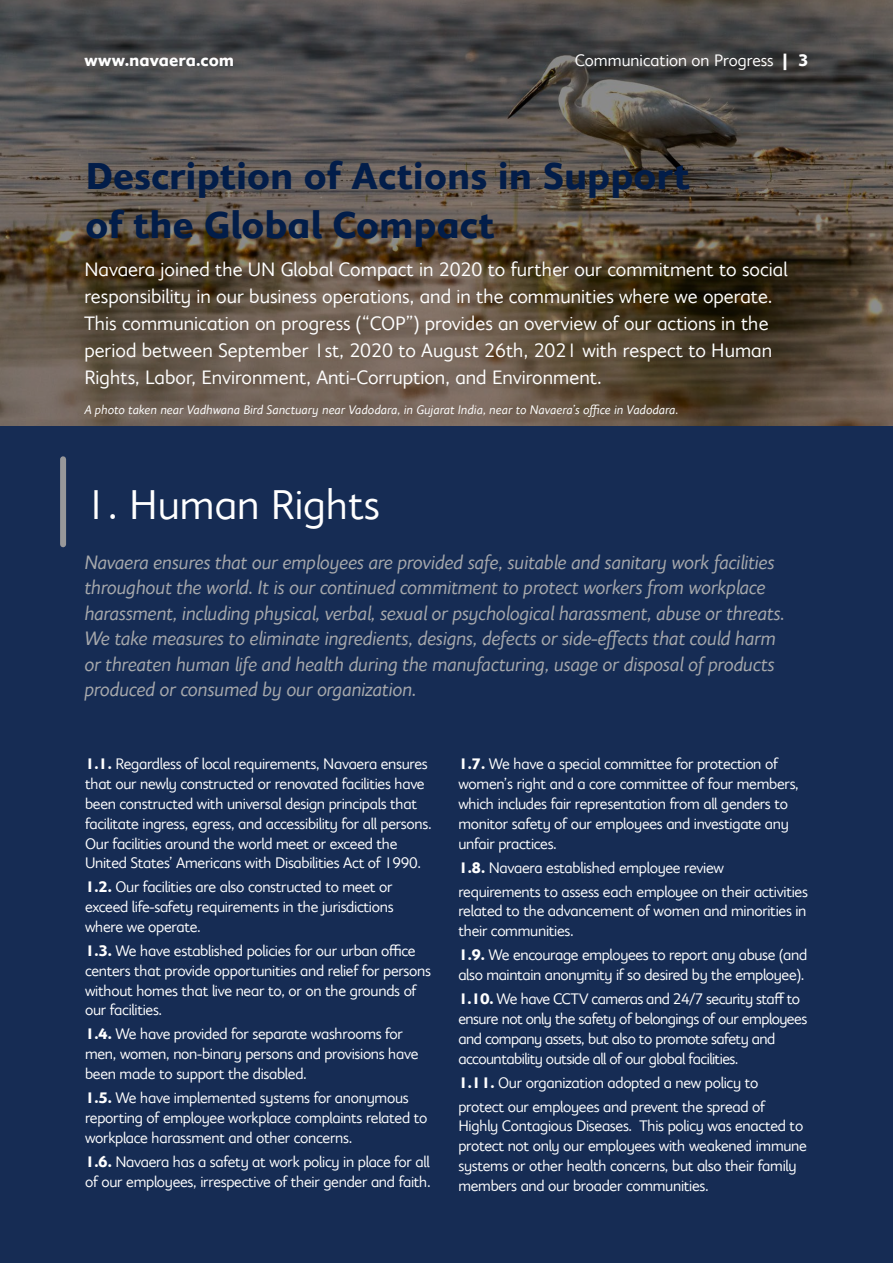
<style>
.page{position:relative;width:893px;height:1263px;background:#162c54}
.page>*{position:absolute;margin:0;border:0;box-sizing:border-box;transform-origin:0 0}
.t1{font:45px "Elisar DT Infant";color:#fff}
.t2{font:700 40.5px/49.5px "Elisar DT Infant";color:#021d49}
.t3{font:italic 21px/25.5px "Elisar DT Infant";letter-spacing:-.02em;color:#a7a9ac}
.t4{font:21px/27px "Elisar DT Infant";color:#fff}
.t5{font:18px "Elisar DT Infant";color:#fff}
.t6{font:700 18px "Elisar DT Infant";color:#fff}
.t7{font:16.5px/19.8px "Elisar DT Infant";letter-spacing:-.02em;color:#fff}
.t8{font:italic 13.5px "Elisar DT Infant";color:#fff}
.s1{font-weight:700}
</style>
<div class="page">
<svg style="left:0;top:0;width:893px;height:425px;background:#594f45"></svg>
<div style="left:60px;top:459px;width:6px;height:85px;background:#98989a"></div>
<p class="t6" style="left:84px;top:49px;width:151px">www.navaera.com</p>
<p class="t5" style="left:575px;top:50px;width:235px">Communication on Progress <span class="s1">| 3</span></p>
<h2 class="t2" style="left:85px;top:150px;width:606px">Description of Actions in Support of the Global Compact</h2>
<p class="t4" style="left:84px;top:256px;width:705px">Navaera joined the UN Global Compact in 2020 to further our commitment to social responsibility in our business operations, and in the communities where we operate.<br>This communication on progress (“COP”) provides an overview of our actions in the period between September 1st, 2020 to August 26th, 2021 with respect to Human Rights, Labor, Environment, Anti-Corruption, and Environment.</p>
<p class="t8" style="left:84px;top:403px;width:596px">A photo taken near Vadhwana Bird Sanctuary near Vadodara, in Gujarat India, near to Navaera’s office in Vadodara.</p>
<h1 class="t1" style="left:84px;top:480px;width:297px">1. Human Rights</h1>
<p class="t3" style="left:84px;top:549px;width:702px">Navaera ensures that our employees are provided safe, suitable and sanitary work facilities throughout the world. It is our continued commitment to protect workers from workplace harassment, including physical, verbal, sexual or psychological harassment, abuse or threats.<br>We take measures to eliminate ingredients, designs, defects or side-effects that could harm or threaten human life and health during the manufacturing, usage or disposal of products produced or consumed by our organization.</p>
<p class="t7" style="left:85px;top:754px;width:348px"><span class="s1">1.1.</span> Regardless of local requirements, Navaera ensures that our newly constructed or renovated facilities have been constructed with universal design principals that facilitate ingress, egress, and accessibility for all persons.<br>Our facilities around the world meet or exceed the United States’ Americans with Disabilities Act of 1990.</p>
<p class="t7" style="left:85px;top:877px;width:310px;text-align:justify"><span class="s1">1.2.</span> Our facilities are also constructed to meet or exceed life-safety requirements in the jurisdictions where we operate.</p>
<p class="t7" style="left:85px;top:941px;width:347px"><span class="s1">1.3.</span> We have established policies for our urban office centers that provide opportunities and relief for persons without homes that live near to, or on the grounds of our facilities.</p>
<p class="t7" style="left:85px;top:1024px;width:335px"><span class="s1">1.4.</span> We have provided for separate washrooms for men, women, non-binary persons and provisions have been made to support the disabled.</p>
<p class="t7" style="left:85px;top:1088px;width:344px"><span class="s1">1.5.</span> We have implemented systems for anonymous reporting of employee workplace complaints related to workplace harassment and other concerns.</p>
<p class="t7" style="left:85px;top:1151px;width:347px"><span class="s1">1.6.</span> Navaera has a safety at work policy in place for all of our employees, irrespective of their gender and faith.</p>
<p class="t7" style="left:458px;top:754px;width:342px"><span class="s1">1.7.</span> We have a special committee for protection of women’s right and a core committee of four members, which includes fair representation from all genders to monitor safety of our employees and investigate any unfair practices.</p>
<p class="t7" style="left:458px;top:855px;width:351px;line-height:24px"><span class="s1">1.8.</span> Navaera established employee review requirements to assess each employee on their activities</p>
<p class="t7" style="left:458px;top:901px;width:350px">related to the advancement of women and minorities in their communities.</p>
<p class="t7" style="left:458px;top:945px;width:350px"><span class="s1">1.9.</span> We encourage employees to report any abuse (and also maintain anonymity if so desired by the employee).</p>
<p class="t7" style="left:458px;top:989px;width:350px"><span class="s1">1.10.</span> We have CCTV cameras and 24/7 security staff to ensure not only the safety of belongings of our employees and company assets, but also to promote safety and accountability outside all of our global facilities.</p>
<p class="t7" style="left:458px;top:1070px;width:308px;line-height:24px"><span class="s1">1.11.</span> Our organization adopted a new policy to protect our employees and prevent the spread of</p>
<p class="t7" style="left:458px;top:1116px;width:350px">Highly Contagious Diseases. This policy was enacted to protect not only our employees with weakened immune systems or other health concerns, but also their family members and our broader communities.</p>
</div>
